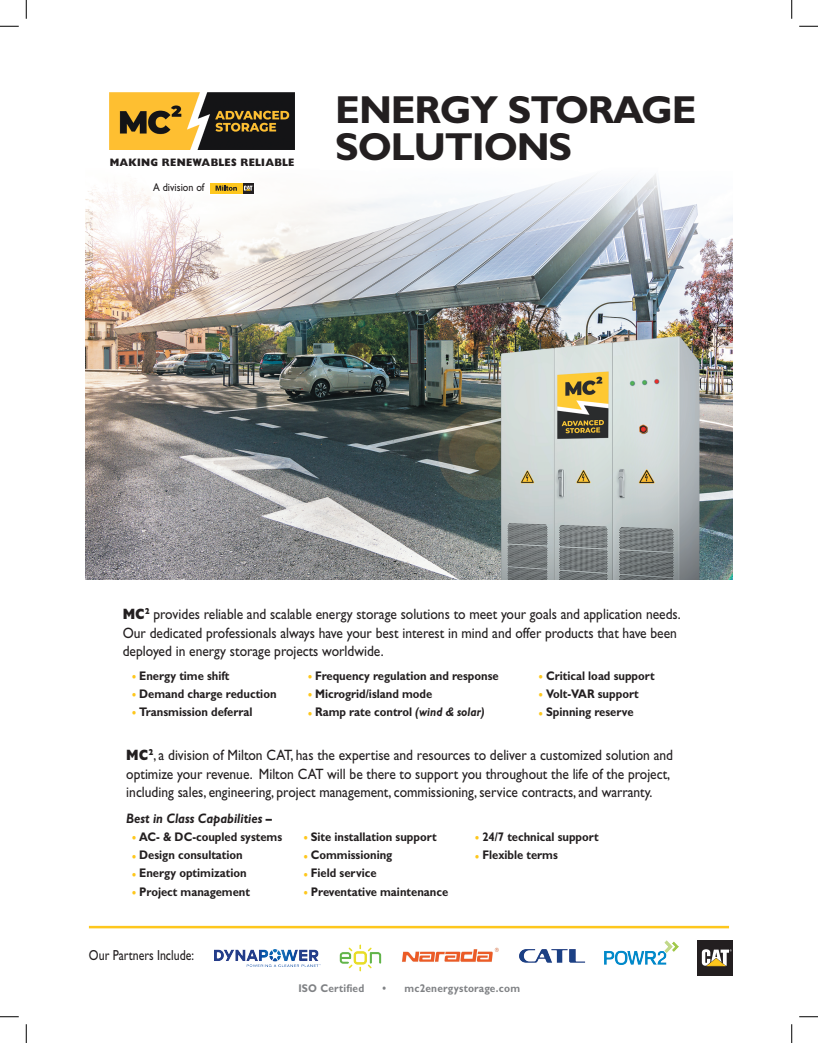
<style>
.page{position:relative;width:818px;height:1043px;background:#fff}
.page>*{position:absolute;margin:0;border:0;box-sizing:border-box;transform-origin:0 0}
.t1{font:700 39.12px/36.9px "Gill Sans";letter-spacing:-.03em;color:#231f20}
.t2{font:15px/18.8px "Gill Sans";color:#231f20;scale:.85 1}
.t3{font:15px/18.8px "Gill Sans";color:#231f20;scale:.9 1}
.t4{font:14.5px "Gill Sans";color:#231f20;scale:.82 1}
.t5{font:italic 700 13.75px "Gill Sans";color:#231f20;scale:.9 1}
.t6{font:700 12.5px "Gill Sans";color:#231f20;scale:.9 1}
.t7{font:700 11.25px "Gill Sans";letter-spacing:.02em;color:#808285;scale:.9 1}
.Chart_Head{font:11.25px "Gill Sans";color:#231f20;scale:.9 1}
.Chart_Head-2{font:800 10.88px "Gill Sans";letter-spacing:.03em;color:#231f20;scale:.9 1}
.s1{font-weight:800}
.s2{color:#fec71d}
.s3{font-style:italic}
</style>
<div class="page">
<img style="left:85px;top:174px;width:647px;height:405px">
<img style="left:109px;top:92px;width:186px;height:57px">
<div style="left:209px;top:182px;width:34px;height:12px;background:#fff"></div>
<svg style="left:243px;top:182px;width:11px;height:12px"></svg>
<div style="left:210px;top:183px;width:33px;height:11px;background:#fec71d"></div>
<svg style="left:243px;top:183px;width:10px;height:11px"></svg>
<svg style="left:244px;top:186px;width:9px;height:5px"></svg>
<svg style="left:215px;top:186px;width:22px;height:5px"></svg>
<hr style="left:89px;top:925px;width:640px;height:3px;background:#fec71d">
<img style="left:519px;top:949px;width:66px;height:14px">
<img style="left:402px;top:947px;width:97px;height:15px">
<img style="left:604px;top:940px;width:74px;height:24px">
<div style="left:697px;top:940px;width:36px;height:35px;background:#231f20"></div>
<svg style="left:701px;top:949px;width:30px;height:17px"></svg>
<img style="left:214px;top:949px;width:106px;height:17px">
<img style="left:339px;top:944px;width:42px;height:27px">
<svg style="left:0;top:25px;width:19px;height:2px"></svg>
<svg style="left:799px;top:25px;width:19px;height:2px"></svg>
<svg style="left:0;top:1016px;width:19px;height:1px"></svg>
<svg style="left:799px;top:1016px;width:19px;height:1px"></svg>
<svg style="left:25px;top:0;width:2px;height:19px"></svg>
<svg style="left:25px;top:1024px;width:2px;height:18px"></svg>
<svg style="left:791px;top:0;width:1px;height:19px"></svg>
<svg style="left:791px;top:1024px;width:1px;height:18px"></svg>
<p class="Chart_Head-2" style="left:110px;top:155px;width:207px">MAKING RENEWABLES RELIABLE</p>
<p class="Chart_Head" style="left:153px;top:181px;width:58px">A division of</p>
<p class="t1" style="left:335px;top:90px;width:363px">ENERGY STORAGE<br>SOLUTIONS</p>
<p class="t3" style="left:123px;top:604px;width:621px"><span class="s1">MC</span><sup>2</sup> provides reliable and scalable energy storage solutions to meet your goals and application needs.<br>Our dedicated professionals always have your best interest in mind and offer products that have been deployed in energy storage projects worldwide.</p>
<p class="t6" style="left:132px;top:668px;width:110px"><span class="s2">•</span> Energy time shift</p>
<p class="t6" style="left:132px;top:686px;width:162px"><span class="s2">•</span> Demand charge reduction</p>
<p class="t6" style="left:132px;top:704px;width:135px"><span class="s2">•</span> Transmission deferral</p>
<p class="t6" style="left:308px;top:668px;width:213px"><span class="s2">•</span> Frequency regulation and response</p>
<p class="t6" style="left:308px;top:686px;width:140px"><span class="s2">•</span> Microgrid/island mode</p>
<p class="t6" style="left:308px;top:704px;width:198px"><span class="s2">•</span> Ramp rate control <span class="s3">(wind &amp; solar)</span></p>
<p class="t6" style="left:539px;top:668px;width:130px"><span class="s2">•</span> Critical load support</p>
<p class="t6" style="left:539px;top:686px;width:112px"><span class="s2">•</span> Volt-VAR support</p>
<p class="t6" style="left:539px;top:704px;width:107px"><span class="s2">•</span> Spinning reserve</p>
<p class="t2" style="left:126px;top:745px;width:644px"><span class="s1">MC</span><sup>2</sup>, a division of Milton CAT, has the expertise and resources to deliver a customized solution and optimize your revenue. Milton CAT will be there to support you throughout the life of the project, including sales, engineering, project management, commissioning, service contracts, and warranty.</p>
<p class="t6" style="left:132px;top:829px;width:168px"><span class="s2">•</span> AC- &amp; DC-coupled systems</p>
<p class="t6" style="left:132px;top:847px;width:124px"><span class="s2">•</span> Design consultation</p>
<p class="t6" style="left:132px;top:865px;width:129px"><span class="s2">•</span> Energy optimization</p>
<p class="t6" style="left:132px;top:884px;width:132px"><span class="s2">•</span> Project management</p>
<p class="t5" style="left:126px;top:810px;width:163px">Best in Class Capabilities –</p>
<p class="t6" style="left:304px;top:829px;width:149px"><span class="s2">•</span> Site installation support</p>
<p class="t6" style="left:304px;top:847px;width:100px"><span class="s2">•</span> Commissioning</p>
<p class="t6" style="left:304px;top:865px;width:83px"><span class="s2">•</span> Field service</p>
<p class="t6" style="left:304px;top:884px;width:162px"><span class="s2">•</span> Preventative maintenance</p>
<p class="t6" style="left:475px;top:829px;width:139px"><span class="s2">•</span> 24/7 technical support</p>
<p class="t6" style="left:475px;top:847px;width:93px"><span class="s2">•</span> Flexible terms</p>
<p class="t4" style="left:89px;top:947px;width:130px">Our Partners Include:</p>
<p class="t7" style="left:298px;top:981px;width:75px">ISO Certified</p>
<p class="t7" style="left:382px;top:981px;width:154px">• mc2energystorage.com</p>
</div>
